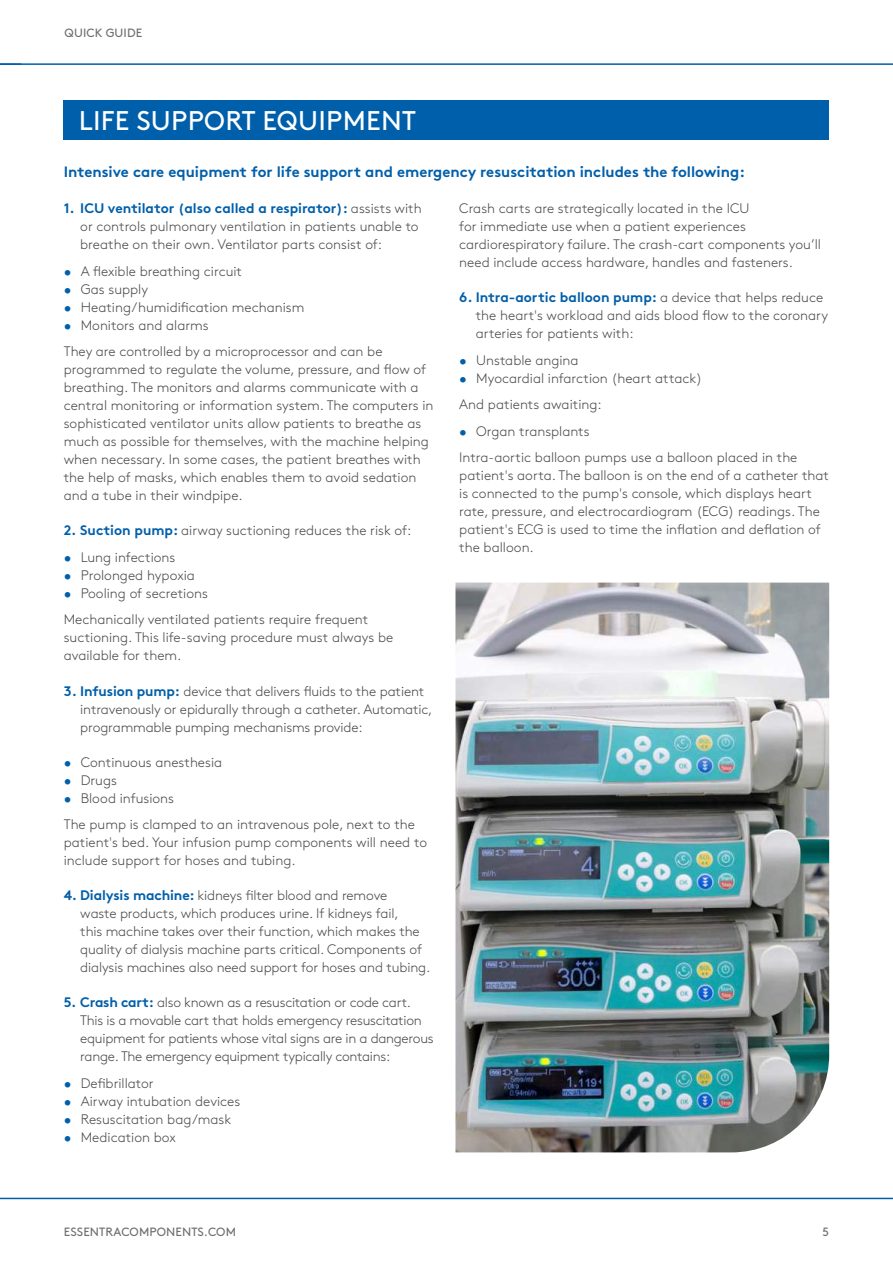
<style>
.page{position:relative;width:893px;height:1263px;background:#fff}
.page>*{position:absolute;margin:0;border:0;box-sizing:border-box;transform-origin:0 0}
.t1{font:27px "Brown Pro";letter-spacing:.01em;color:#fff}
.t2{font:700 15px "Brown Pro";color:#005faa}
.t3{font:300 13.8px/18px "Brown Pro";color:#4a4a49}
.t4{font:300 13.8px/18px "Brown Pro";letter-spacing:-.02em;color:#4a4a49}
.t5{font:12px "Brown Pro";letter-spacing:.01em;color:#706f6f}
.s1{font-weight:700;color:#005faa}
.s2{font-weight:400;color:#005faa}
</style>
<div class="page">
<hr style="left:0;top:1198px;width:893px;height:1px;background:#005faa">
<hr style="left:0;top:63px;width:893px;height:2px;background:#005faa">
<img style="left:455px;top:583px;width:374px;height:569px">
<div style="left:64px;top:100px;width:765px;height:39px;background:#005faa"></div>
<p class="t5" style="left:65px;top:24px;width:79px">QUICK GUIDE</p>
<h1 class="t1" style="left:79px;top:100px;width:339px">LIFE SUPPORT EQUIPMENT</h1>
<p class="t2" style="left:64px;top:160px;width:683px">Intensive care equipment for life support and emergency resuscitation includes the following:</p>
<p class="t3" style="left:80px;top:199px;width:343px;text-indent:-17px"><span class="s1">1. ICU ventilator (also called a respirator):</span> assists with or controls pulmonary ventilation in patients unable to breathe on their own. Ventilator parts consist of:</p>
<p class="t3" style="left:64px;top:261px;width:180px"><span class="s2">•</span> A flexible breathing circuit</p>
<p class="t3" style="left:64px;top:279px;width:86px"><span class="s2">•</span> Gas supply</p>
<p class="t3" style="left:64px;top:297px;width:242px"><span class="s2">•</span> Heating/humidification mechanism</p>
<p class="t3" style="left:64px;top:311px;width:320px;line-height:26.5px"><span class="s2">•</span> Monitors and alarms<br>They are controlled by a microprocessor and can be</p>
<p class="t3" style="left:64px;top:360px;width:371px">programmed to regulate the volume, pressure, and flow of breathing. The monitors and alarms communicate with a central monitoring or information system. The computers in sophisticated ventilator units allow patients to breathe as much as possible for themselves, with the machine helping when necessary. In some cases, the patient breathes with the help of masks, which enables them to avoid sedation and a tube in their windpipe.</p>
<p class="t3" style="left:64px;top:521px;width:349px"><span class="s1">2. Suction pump:</span> airway suctioning reduces the risk of:</p>
<p class="t3" style="left:64px;top:547px;width:113px"><span class="s2">•</span> Lung infections</p>
<p class="t3" style="left:64px;top:565px;width:133px"><span class="s2">•</span> Prolonged hypoxia</p>
<p class="t3" style="left:64px;top:579px;width:306px;line-height:26.5px"><span class="s2">•</span> Pooling of secretions<br>Mechanically ventilated patients require frequent</p>
<p class="t3" style="left:64px;top:628px;width:331px">suctioning. This life-saving procedure must always be available for them.</p>
<p class="t3" style="left:80px;top:681px;width:354px;text-indent:-17px"><span class="s1">3. Infusion pump:</span> device that delivers fluids to the patient intravenously or epidurally through a catheter. Automatic, programmable pumping mechanisms provide:</p>
<p class="t3" style="left:64px;top:752px;width:160px"><span class="s2">•</span> Continuous anesthesia</p>
<p class="t3" style="left:64px;top:770px;width:55px"><span class="s2">•</span> Drugs</p>
<p class="t3" style="left:64px;top:783px;width:353px;line-height:26.5px"><span class="s2">•</span> Blood infusions<br>The pump is clamped to an intravenous pole, next to the</p>
<p class="t3" style="left:64px;top:832px;width:365px">patient's bed. Your infusion pump components will need to include support for hoses and tubing.</p>
<p class="t3" style="left:80px;top:885px;width:351px;text-indent:-17px"><span class="s1">4. Dialysis machine:</span> kidneys filter blood and remove<br>waste products, which produces urine. If kidneys fail,<br>this machine takes over their function, which makes the quality of dialysis machine parts critical. Components of dialysis machines also need support for hoses and tubing.</p>
<p class="t4" style="left:80px;top:992px;width:355px;text-indent:-17px"><span class="s1">5. Crash cart:</span> also known as a resuscitation or code cart.<br>This is a movable cart that holds emergency resuscitation equipment for patients whose vital signs are in a dangerous range. The emergency equipment typically contains:</p>
<p class="t3" style="left:64px;top:1073px;width:92px"><span class="s2">•</span> Defibrillator</p>
<p class="t3" style="left:64px;top:1091px;width:178px"><span class="s2">•</span> Airway intubation devices</p>
<p class="t3" style="left:64px;top:1109px;width:169px"><span class="s2">•</span> Resuscitation bag/mask</p>
<p class="t3" style="left:64px;top:1127px;width:114px"><span class="s2">•</span> Medication box</p>
<p class="t3" style="left:459px;top:199px;width:363px">Crash carts are strategically located in the ICU<br>for immediate use when a patient experiences cardiorespiratory failure. The crash-cart components you’ll need include access hardware, handles and fasteners.</p>
<p class="t3" style="left:476px;top:288px;width:354px;text-indent:-17px"><span class="s1">6. Intra-aortic balloon pump:</span> a device that helps reduce the heart's workload and aids blood flow to the coronary arteries for patients with:</p>
<p class="t3" style="left:459px;top:350px;width:121px"><span class="s2">•</span> Unstable angina</p>
<p class="t3" style="left:459px;top:364px;width:244px;line-height:26.5px"><span class="s2">•</span> Myocardial infarction (heart attack)<br>And patients awaiting:</p>
<p class="t3" style="left:459px;top:417px;width:340px;line-height:26.5px"><span class="s2">•</span> Organ transplants<br>Intra-aortic balloon pumps use a balloon placed in the</p>
<p class="t3" style="left:459px;top:466px;width:371px">patient's aorta. The balloon is on the end of a catheter that is connected to the pump's console, which displays heart rate, pressure, and electrocardiogram (ECG) readings. The patient's ECG is used to time the inflation and deflation of the balloon.</p>
<p class="t5" style="left:64px;top:1222px;width:174px">ESSENTRACOMPONENTS.COM</p>
<p class="t5" style="left:823px;top:1222px;width:8px">5</p>
</div>
